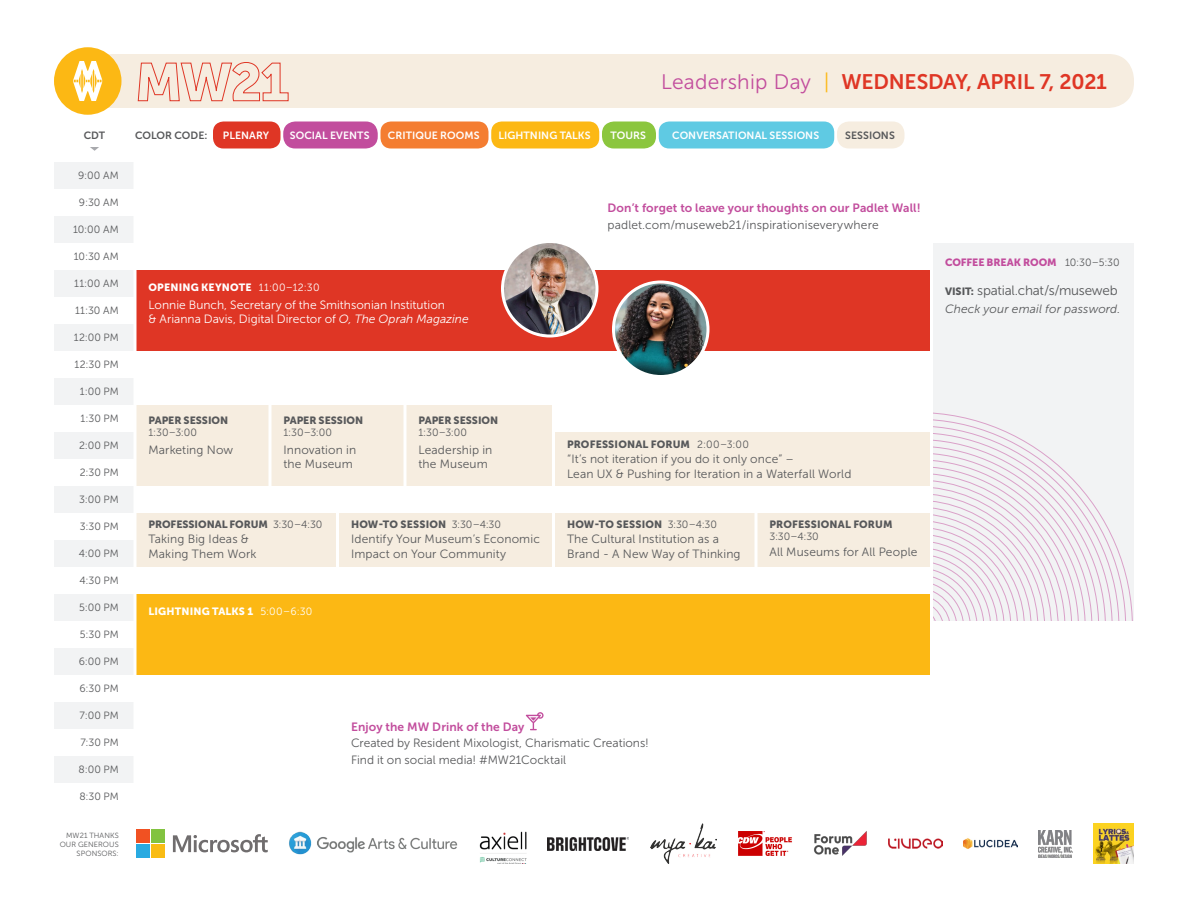
<style>
.page{position:relative;width:1188px;height:918px;background:#fff}
.page>*{position:absolute;margin:0;border:0;box-sizing:border-box;transform-origin:0 0}
.t1{font:21px "Museo Sans 700";letter-spacing:-.01em;color:#df3625}
.t2{font:13.5px "Museo Sans 300";letter-spacing:-.015em;color:#57585a}
.t3{font:12px/14.4px "Museo Sans 300";letter-spacing:.01em;color:#57585a}
.t4{font:12px/14.4px "Museo Sans 300";color:#fff}
.t5{font:12px "Museo Sans 700";letter-spacing:.01em;color:#c24d9d}
.t6{font:italic 12px "Museo Sans 300";letter-spacing:.015em;color:#57585a}
.t7{font:10.5px "Museo Sans 300";letter-spacing:.005em;color:#57585a}
.t8{font:10.5px/12.6px "Museo Sans 900";color:#57585a}
.t9{font:10.5px "Museo Sans 700";letter-spacing:.005em;color:#fff}
.t10{font:10.5px "Museo Sans 900";letter-spacing:.015em;color:#fff}
.t11{font:10.5px "Museo Sans 900";letter-spacing:.02em;color:#57585a}
.t12{font:10.5px "Museo Sans 900";letter-spacing:-.005em;color:#c24d9d}
.t13{font:10.5px "Museo Sans 700";letter-spacing:.005em;color:#57585a}
.t14{font:7.5px/9px "Museo Sans 300";letter-spacing:.015em;color:#57585a;text-align:right}
.s1{font-family:"Museo Sans 300";color:#c24d9d}
.s2{font-family:"Museo Sans 300";color:#fcb814}
.s3{font-family:"Museo Sans 300"}
.s4{font-style:italic}
.s5{font-family:"Museo Sans 300";color:#57585a}
.s6{font-family:"Museo Sans 900";font-size:10.5px}
.s7{font-family:"Museo Sans 700";color:#c24d9d}
</style>
<div class="page">
<svg style="left:173px;top:834px;width:95px;height:18px"></svg>
<div style="left:137px;top:830px;width:13px;height:13px;background:#f15122"></div>
<div style="left:151px;top:830px;width:14px;height:13px;background:#82c340"></div>
<div style="left:137px;top:844px;width:13px;height:14px;background:#29aae1"></div>
<div style="left:151px;top:844px;width:14px;height:14px;background:#f9bc14"></div>
<img style="left:479px;top:831px;width:48px;height:33px">
<img style="left:651px;top:824px;width:65px;height:40px">
<img style="left:738px;top:832px;width:54px;height:24px">
<img style="left:814px;top:831px;width:53px;height:25px">
<img style="left:888px;top:838px;width:54px;height:11px">
<img style="left:963px;top:838px;width:54px;height:11px">
<img style="left:1094px;top:824px;width:40px;height:40px">
<img style="left:1038px;top:830px;width:35px;height:27px">
<img style="left:548px;top:837px;width:81px;height:13px">
<img style="left:289px;top:831px;width:169px;height:24px">
<div style="left:135px;top:594px;width:797px;height:81px;background:#fcb814"></div>
<div style="left:135px;top:405px;width:135px;height:81px;background:#f6ede0"></div>
<div style="left:135px;top:513px;width:203px;height:54px;background:#f6ede0"></div>
<div style="left:338px;top:513px;width:216px;height:54px;background:#f6ede0"></div>
<div style="left:554px;top:513px;width:202px;height:54px;background:#f6ede0"></div>
<div style="left:756px;top:513px;width:176px;height:54px;background:#f6ede0"></div>
<div style="left:270px;top:405px;width:135px;height:81px;background:#f6ede0"></div>
<div style="left:405px;top:405px;width:149px;height:81px;background:#f6ede0"></div>
<div style="left:932px;top:243px;width:202px;height:378px;background:#f2f3f4"></div>
<div style="left:135px;top:270px;width:797px;height:81px;background:#df3625"></div>
<div style="left:554px;top:432px;width:378px;height:54px;background:#f6ede0"></div>
<svg style="left:933px;top:412px;width:200px;height:209px"></svg>
<img style="left:502px;top:242px;width:95px;height:94px;border-radius:47px">
<div style="left:501px;top:240px;width:97px;height:98px;border:3px solid #fff;border-radius:50%"></div>
<img style="left:614px;top:284px;width:94px;height:90px">
<div style="left:612px;top:280px;width:98px;height:98px;border:3px solid #fff;border-radius:50%"></div>
<svg style="left:526px;top:712px;width:18px;height:18px"></svg>
<div style="left:54px;top:162px;width:81px;height:27px;background:#f2f3f4"></div>
<div style="left:54px;top:270px;width:81px;height:27px;background:#f2f3f4"></div>
<div style="left:54px;top:216px;width:81px;height:27px;background:#f2f3f4"></div>
<div style="left:54px;top:324px;width:81px;height:27px;background:#f2f3f4"></div>
<div style="left:54px;top:378px;width:81px;height:27px;background:#f2f3f4"></div>
<div style="left:54px;top:432px;width:81px;height:27px;background:#f2f3f4"></div>
<div style="left:54px;top:486px;width:81px;height:27px;background:#f2f3f4"></div>
<div style="left:54px;top:540px;width:81px;height:27px;background:#f2f3f4"></div>
<div style="left:54px;top:594px;width:81px;height:27px;background:#f2f3f4"></div>
<div style="left:54px;top:702px;width:81px;height:27px;background:#f2f3f4"></div>
<div style="left:54px;top:648px;width:81px;height:27px;background:#f2f3f4"></div>
<div style="left:54px;top:756px;width:81px;height:27px;background:#f2f3f4"></div>
<svg style="left:90px;top:147px;width:9px;height:4px"></svg>
<div style="left:837px;top:122px;width:67px;height:26px;background:#f6ede0;border-radius:12px"></div>
<div style="left:213px;top:122px;width:67px;height:26px;background:#df3625;border-radius:10px"></div>
<div style="left:602px;top:122px;width:54px;height:26px;background:#8bc63e;border-radius:12px"></div>
<div style="left:659px;top:122px;width:175px;height:26px;background:#5fcae3;border-radius:10px"></div>
<div style="left:381px;top:122px;width:108px;height:26px;background:#f47d31;border-radius:10px"></div>
<div style="left:283px;top:122px;width:95px;height:26px;background:#c24d9d;border-radius:12px"></div>
<div style="left:491px;top:122px;width:108px;height:26px;background:#fcb814;border-radius:10px"></div>
<hr style="left:134px;top:162px;width:2px;height:648px;background:#fff">
<hr style="left:268px;top:405px;width:4px;height:81px;background:#fcfaf7">
<hr style="left:336px;top:513px;width:3px;height:54px;background:#fff">
<hr style="left:552px;top:513px;width:3px;height:54px;background:#fff">
<hr style="left:754px;top:513px;width:4px;height:54px;background:#fcfaf7">
<hr style="left:404px;top:405px;width:2px;height:81px;background:#fff">
<hr style="left:552px;top:405px;width:3px;height:81px;background:#fff">
<hr style="left:930px;top:243px;width:3px;height:432px;background:#fff">
<div style="left:87px;top:54px;width:1047px;height:54px;background:#f6ede0;border-radius:26px"></div>
<svg style="left:138px;top:62px;width:151px;height:40px"></svg>
<div style="left:54px;top:47px;width:68px;height:68px;background:#fcb814;border-radius:50%"></div>
<svg style="left:73px;top:61px;width:29px;height:40px"></svg>
<p class="t13" style="left:84px;top:129px;width:23px">CDT</p>
<p class="t7" style="left:78px;top:170px;width:42px">9:00 AM</p>
<p class="t7" style="left:79px;top:197px;width:41px">9:30 AM</p>
<p class="t7" style="left:73px;top:224px;width:47px">10:00 AM</p>
<p class="t7" style="left:74px;top:251px;width:47px">10:30 AM</p>
<p class="t7" style="left:74px;top:278px;width:46px">11:00 AM</p>
<p class="t7" style="left:75px;top:305px;width:45px">11:30 AM</p>
<p class="t7" style="left:74px;top:332px;width:46px">12:00 PM</p>
<p class="t7" style="left:75px;top:359px;width:46px">12:30 PM</p>
<p class="t7" style="left:80px;top:386px;width:40px">1:00 PM</p>
<p class="t7" style="left:81px;top:413px;width:40px">1:30 PM</p>
<p class="t7" style="left:79px;top:440px;width:41px">2:00 PM</p>
<p class="t7" style="left:80px;top:467px;width:41px">2:30 PM</p>
<p class="t7" style="left:79px;top:494px;width:41px">3:00 PM</p>
<p class="t7" style="left:80px;top:521px;width:40px">3:30 PM</p>
<p class="t7" style="left:79px;top:548px;width:42px">4:00 PM</p>
<p class="t7" style="left:79px;top:575px;width:41px">4:30 PM</p>
<p class="t7" style="left:79px;top:602px;width:41px">5:00 PM</p>
<p class="t7" style="left:80px;top:629px;width:40px">5:30 PM</p>
<p class="t7" style="left:79px;top:656px;width:42px">6:00 PM</p>
<p class="t7" style="left:79px;top:683px;width:41px">6:30 PM</p>
<p class="t7" style="left:80px;top:710px;width:41px">7:00 PM</p>
<p class="t7" style="left:80px;top:737px;width:40px">7:30 PM</p>
<p class="t7" style="left:79px;top:764px;width:42px">8:00 PM</p>
<p class="t7" style="left:79px;top:791px;width:41px">8:30 PM</p>
<p class="t14" style="left:60px;top:831px;width:61px">MW21 THANKS<br>OUR GENEROUS<br>SPONSORS:</p>
<p class="t1" style="left:661px;top:70px;width:447px"><span class="s1">Leadership Day</span> <span class="s2">|</span> WEDNESDAY, APRIL 7, 2021</p>
<p class="t13" style="left:135px;top:129px;width:74px">COLOR CODE:</p>
<p class="t9" style="left:223px;top:129px;width:48px">PLENARY</p>
<p class="t9" style="left:290px;top:129px;width:81px">SOCIAL EVENTS</p>
<p class="t9" style="left:388px;top:129px;width:93px">CRITIQUE ROOMS</p>
<p class="t9" style="left:498px;top:129px;width:94px">LIGHTNING TALKS</p>
<p class="t9" style="left:611px;top:129px;width:37px">TOURS</p>
<p class="t9" style="left:672px;top:129px;width:148px">CONVERSATIONAL SESSIONS</p>
<p class="t13" style="left:845px;top:129px;width:51px">SESSIONS</p>
<p class="t10" style="left:148px;top:281px;width:173px">OPENING KEYNOTE <span class="s3">11:00–12:30</span></p>
<p class="t4" style="left:148px;top:297px;width:322px">Lonnie Bunch, Secretary of the Smithsonian Institution<br>&amp; Arianna Davis, Digital Director of <span class="s4">O, The Oprah Magazine</span></p>
<p class="t5" style="left:608px;top:201px;width:315px">Don’t forget to leave your thoughts on our Padlet Wall!</p>
<p class="t3" style="left:608px;top:218px;width:273px">padlet.com/museweb21/inspirationiseverywhere</p>
<p class="t12" style="left:945px;top:256px;width:176px">COFFEE BREAK ROOM <span class="s5">10:30–5:30</span></p>
<p class="t2" style="left:945px;top:283px;width:174px"><span class="s6">VISIT:</span> spatial.chat/s/museweb</p>
<p class="t6" style="left:945px;top:302px;width:177px">Check your email for password.</p>
<p class="t8" style="left:148px;top:414px;width:81px">PAPER SESSION<br><span class="s3">1:30–3:00</span></p>
<p class="t3" style="left:148px;top:443px;width:86px">Marketing Now</p>
<p class="t8" style="left:284px;top:414px;width:81px">PAPER SESSION<br><span class="s3">1:30–3:00</span></p>
<p class="t3" style="left:284px;top:443px;width:74px">Innovation in the Museum</p>
<p class="t8" style="left:418px;top:414px;width:81px">PAPER SESSION<br><span class="s3">1:30–3:00</span></p>
<p class="t3" style="left:418px;top:443px;width:75px">Leadership in the Museum</p>
<p class="t8" style="left:148px;top:518px;width:175px">PROFESSIONAL FORUM <span class="s3">3:30–4:30</span></p>
<p class="t3" style="left:148px;top:532px;width:110px">Taking Big Ideas &amp;<br>Making Them Work</p>
<p class="t10" style="left:148px;top:606px;width:166px">LIGHTNING TALKS 1 <span class="s3">5:00–6:30</span></p>
<p class="t11" style="left:351px;top:518px;width:152px">HOW-TO SESSION <span class="s3">3:30–4:30</span></p>
<p class="t3" style="left:351px;top:532px;width:190px">Identify Your Museum’s Economic<br>Impact on Your Community</p>
<p class="t8" style="left:567px;top:438px;width:184px">PROFESSIONAL FORUM <span class="s3">2:00–3:00</span></p>
<p class="t3" style="left:567px;top:452px;width:286px">“It’s not iteration if you do it only once” –<br>Lean UX &amp; Pushing for Iteration in a Waterfall World</p>
<p class="t11" style="left:567px;top:518px;width:152px">HOW-TO SESSION <span class="s3">3:30–4:30</span></p>
<p class="t3" style="left:567px;top:532px;width:175px">The Cultural Institution as a<br>Brand - A New Way of Thinking</p>
<p class="t8" style="left:770px;top:518px;width:125px">PROFESSIONAL FORUM<br><span class="s3">3:30–4:30</span></p>
<p class="t3" style="left:770px;top:544px;width:149px">All Museums for All People</p>
<p class="t3" style="left:351px;top:718px;width:299px;line-height:16.5px"><span class="s7">Enjoy the MW Drink of the Day<br></span>Created by Resident Mixologist, Charismatic Creations!<br>Find it on social media! #MW21Cocktail</p>
</div>
